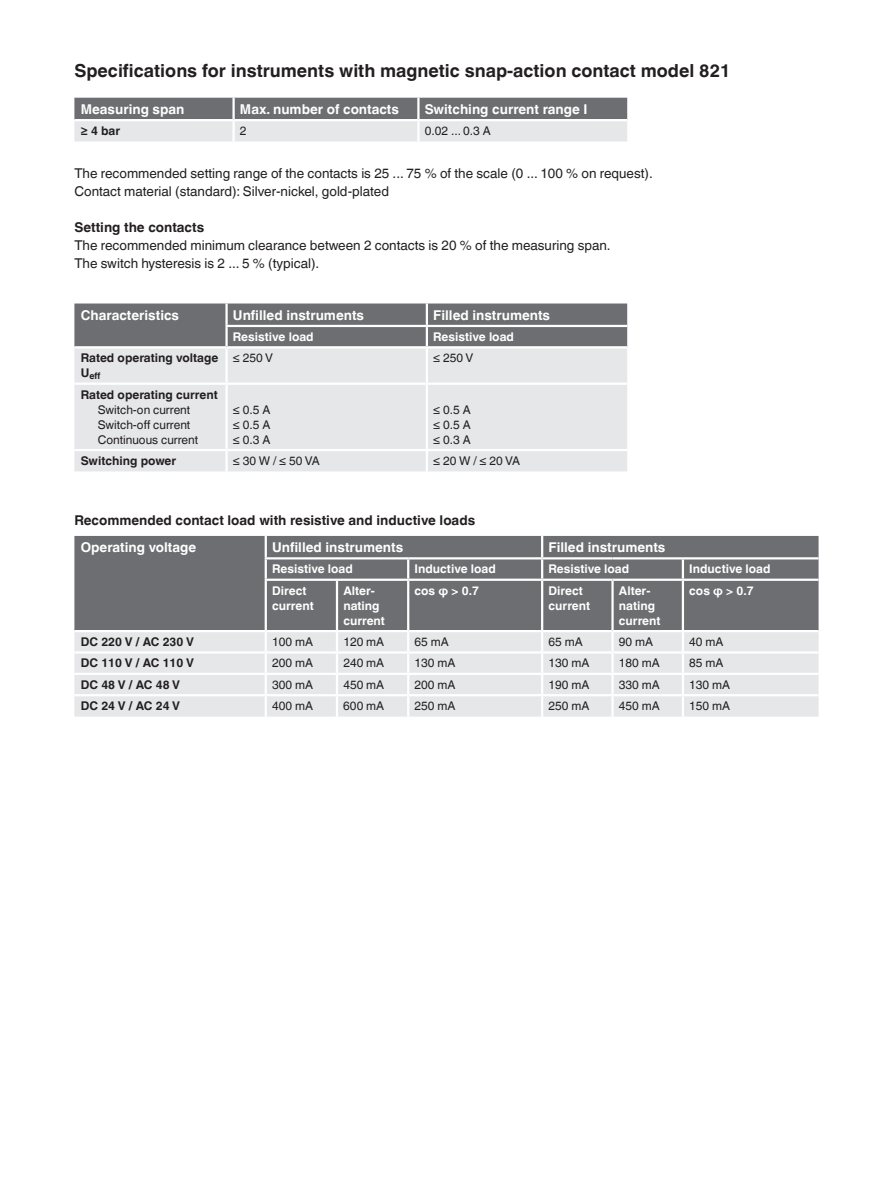
<style>
.page{position:relative;width:893px;height:1188px;background:#fff}
.page>*{position:absolute;margin:0;border:0;box-sizing:border-box;transform-origin:0 0}
.t1{font:700 18px "Helvetica World";color:#231f20}
.t2{font:13.5px/18px "Helvetica World";color:#231f20}
.t3{font:700 13.5px "Helvetica World";color:#fff}
.t4{font:700 13.5px "Helvetica World";color:#231f20}
.t5{font:12px/15px "Helvetica World";color:#231f20;text-align:justify}
.t6{font:700 12px/15px "Helvetica World";color:#fff}
.t7{font:700 12px "Helvetica World";color:#231f20}
.t8{font:700 9px "Helvetica World";color:#231f20}
</style>
<div class="page">
<svg style="left:74px;top:98px;width:553px;height:44px;background:#a9aaad"></svg>
<hr style="left:232px;top:98px;width:3px;height:21px;background:#fff">
<hr style="left:74px;top:119px;width:160px;height:2px;background:#fff">
<hr style="left:234px;top:119px;width:184px;height:2px;background:#fff">
<hr style="left:232px;top:121px;width:3px;height:21px;background:#fff">
<hr style="left:417px;top:121px;width:3px;height:21px;background:#fff">
<hr style="left:417px;top:98px;width:3px;height:21px;background:#fff">
<hr style="left:418px;top:119px;width:209px;height:2px;background:#fff">
<div style="left:74px;top:348px;width:553px;height:123px;background:#e6e7e9"></div>
<hr style="left:227px;top:383px;width:200px;height:2px;background:#fff">
<hr style="left:427px;top:383px;width:200px;height:2px;background:#fff">
<svg style="left:74px;top:304px;width:553px;height:43px;background:#757679"></svg>
<hr style="left:426px;top:348px;width:2px;height:35px;background:#fff">
<hr style="left:227px;top:449px;width:200px;height:2px;background:#fff">
<hr style="left:427px;top:449px;width:200px;height:2px;background:#fff">
<hr style="left:225px;top:348px;width:3px;height:35px;background:#fff">
<hr style="left:74px;top:383px;width:153px;height:2px;background:#fff">
<hr style="left:74px;top:449px;width:153px;height:2px;background:#fff">
<hr style="left:225px;top:385px;width:3px;height:64px;background:#fff">
<hr style="left:225px;top:451px;width:3px;height:20px;background:#fff">
<hr style="left:426px;top:385px;width:2px;height:64px;background:#fff">
<hr style="left:426px;top:451px;width:2px;height:20px;background:#fff">
<hr style="left:74px;top:346px;width:153px;height:2px;background:#fff">
<div style="left:74px;top:536px;width:745px;height:94px;background:#6d6e71"></div>
<div style="left:74px;top:632px;width:745px;height:85px;background:#e6e7e9"></div>
<hr style="left:265px;top:557px;width:72px;height:3px;background:#fff">
<hr style="left:337px;top:557px;width:71px;height:3px;background:#fff">
<hr style="left:408px;top:557px;width:134px;height:3px;background:#fff">
<hr style="left:541px;top:536px;width:2px;height:21px;background:#fff">
<hr style="left:542px;top:557px;width:70px;height:3px;background:#fff">
<hr style="left:612px;top:557px;width:71px;height:3px;background:#fff">
<hr style="left:683px;top:557px;width:136px;height:3px;background:#fff">
<svg style="left:407px;top:560px;width:2px;height:19px"></svg>
<hr style="left:265px;top:579px;width:72px;height:2px;background:#fff">
<hr style="left:337px;top:579px;width:71px;height:2px;background:#fff">
<svg style="left:541px;top:560px;width:2px;height:19px"></svg>
<svg style="left:682px;top:560px;width:2px;height:19px"></svg>
<hr style="left:542px;top:579px;width:70px;height:2px;background:#fff">
<hr style="left:612px;top:579px;width:71px;height:2px;background:#fff">
<hr style="left:336px;top:581px;width:2px;height:49px;background:#fff">
<hr style="left:408px;top:579px;width:134px;height:2px;background:#fff">
<hr style="left:407px;top:581px;width:2px;height:49px;background:#fff">
<hr style="left:541px;top:581px;width:2px;height:49px;background:#fff">
<hr style="left:611px;top:581px;width:3px;height:49px;background:#fff">
<hr style="left:683px;top:579px;width:136px;height:2px;background:#fff">
<hr style="left:682px;top:581px;width:2px;height:49px;background:#fff">
<hr style="left:265px;top:536px;width:2px;height:21px;background:#fff">
<svg style="left:265px;top:560px;width:2px;height:19px"></svg>
<hr style="left:265px;top:581px;width:2px;height:49px;background:#fff">
<hr style="left:611px;top:632px;width:3px;height:19px;background:#fff">
<hr style="left:74px;top:651px;width:192px;height:3px;background:#fff">
<hr style="left:266px;top:651px;width:71px;height:3px;background:#fff">
<hr style="left:337px;top:651px;width:71px;height:3px;background:#fff">
<hr style="left:408px;top:651px;width:134px;height:3px;background:#fff">
<hr style="left:542px;top:651px;width:70px;height:3px;background:#fff">
<hr style="left:612px;top:651px;width:71px;height:3px;background:#fff">
<hr style="left:611px;top:654px;width:3px;height:19px;background:#fff">
<hr style="left:683px;top:651px;width:136px;height:3px;background:#fff">
<hr style="left:74px;top:673px;width:192px;height:2px;background:#fff">
<hr style="left:266px;top:673px;width:71px;height:2px;background:#fff">
<svg style="left:265px;top:632px;width:2px;height:62px"></svg>
<hr style="left:337px;top:673px;width:71px;height:2px;background:#fff">
<svg style="left:336px;top:632px;width:2px;height:62px"></svg>
<hr style="left:408px;top:673px;width:134px;height:2px;background:#fff">
<svg style="left:407px;top:632px;width:2px;height:62px"></svg>
<hr style="left:542px;top:673px;width:70px;height:2px;background:#fff">
<svg style="left:541px;top:632px;width:2px;height:62px"></svg>
<hr style="left:612px;top:673px;width:71px;height:2px;background:#fff">
<hr style="left:611px;top:675px;width:3px;height:19px;background:#fff">
<hr style="left:683px;top:673px;width:136px;height:2px;background:#fff">
<svg style="left:682px;top:632px;width:2px;height:62px"></svg>
<hr style="left:74px;top:694px;width:192px;height:2px;background:#fff">
<hr style="left:266px;top:694px;width:71px;height:2px;background:#fff">
<hr style="left:265px;top:696px;width:2px;height:21px;background:#fff">
<hr style="left:337px;top:694px;width:71px;height:2px;background:#fff">
<hr style="left:336px;top:696px;width:2px;height:21px;background:#fff">
<hr style="left:408px;top:694px;width:134px;height:2px;background:#fff">
<hr style="left:407px;top:696px;width:2px;height:21px;background:#fff">
<hr style="left:542px;top:694px;width:70px;height:2px;background:#fff">
<hr style="left:541px;top:696px;width:2px;height:21px;background:#fff">
<hr style="left:612px;top:694px;width:71px;height:2px;background:#fff">
<hr style="left:611px;top:696px;width:3px;height:21px;background:#fff">
<hr style="left:683px;top:694px;width:136px;height:2px;background:#fff">
<hr style="left:682px;top:696px;width:2px;height:21px;background:#fff">
<h1 class="t1" style="left:74px;top:60px;width:657px">Specifications for instruments with magnetic snap-action contact model 821</h1>
<p class="t3" style="left:81px;top:104px;width:105px">Measuring span</p>
<p class="t3" style="left:240px;top:104px;width:161px">Max. number of contacts</p>
<p class="t3" style="left:425px;top:104px;width:164px">Switching current range I</p>
<p class="t7" style="left:81px;top:124px;width:41px">≥ 4 bar</p>
<p class="t5" style="left:240px;top:125px;width:8px">2</p>
<p class="t5" style="left:425px;top:125px;width:68px">0.02 ... 0.3 A</p>
<p class="t2" style="left:74px;top:164px;width:580px">The recommended setting range of the contacts is 25 ... 75 % of the scale (0 ... 100 % on request).<br>Contact material (standard): Silver-nickel, gold-plated</p>
<p class="t4" style="left:74px;top:222px;width:131px">Setting the contacts</p>
<p class="t2" style="left:74px;top:237px;width:538px">The recommended minimum clearance between 2 contacts is 20 % of the measuring span.<br>The switch hysteresis is 2 ... 5 % (typical).</p>
<p class="t3" style="left:81px;top:310px;width:100px">Characteristics</p>
<p class="t3" style="left:233px;top:307px;width:133px">Unfilled instruments</p>
<p class="t3" style="left:433px;top:310px;width:118px">Filled instruments</p>
<p class="t6" style="left:233px;top:330px;width:82px">Resistive load</p>
<p class="t6" style="left:433px;top:330px;width:82px">Resistive load</p>
<p class="t7" style="left:81px;top:353px;width:139px">Rated operating voltage</p>
<p class="t8" style="left:81px;top:371px;width:21px"><sup>U</sup>eff</p>
<p class="t5" style="left:233px;top:351px;width:42px">≤ 250 V</p>
<p class="t5" style="left:433px;top:351px;width:42px">≤ 250 V</p>
<p class="t7" style="left:81px;top:390px;width:138px">Rated operating current</p>
<p class="t5" style="left:98px;top:403px;width:102px;text-align:left">Switch-on current<br>Switch-off current<br>Continuous current</p>
<p class="t5" style="left:233px;top:402px;width:39px">≤ 0.5 A ≤ 0.5 A ≤ 0.3 A</p>
<p class="t5" style="left:433px;top:402px;width:39px">≤ 0.5 A ≤ 0.5 A ≤ 0.3 A</p>
<p class="t7" style="left:81px;top:456px;width:97px">Switching power</p>
<p class="t5" style="left:233px;top:453px;width:88px">≤ 30 W / ≤ 50 VA</p>
<p class="t5" style="left:433px;top:453px;width:88px">≤ 20 W / ≤ 20 VA</p>
<p class="t4" style="left:74px;top:516px;width:402px">Recommended contact load with resistive and inductive loads</p>
<p class="t3" style="left:81px;top:542px;width:117px">Operating voltage</p>
<p class="t3" style="left:272px;top:539px;width:133px">Unfilled instruments</p>
<p class="t3" style="left:548px;top:542px;width:118px">Filled instruments</p>
<p class="t6" style="left:272px;top:563px;width:82px">Resistive load</p>
<p class="t6" style="left:415px;top:563px;width:83px">Inductive load</p>
<p class="t6" style="left:548px;top:563px;width:82px">Resistive load</p>
<p class="t6" style="left:689px;top:563px;width:83px">Inductive load</p>
<p class="t6" style="left:272px;top:584px;width:43px">Direct current</p>
<p class="t6" style="left:343px;top:584px;width:43px">Alter&shy;nating current</p>
<p class="t6" style="left:415px;top:583px;width:66px">cos ϕ &gt; 0.7</p>
<p class="t6" style="left:548px;top:584px;width:43px">Direct current</p>
<p class="t6" style="left:619px;top:584px;width:43px">Alter&shy;nating current</p>
<p class="t6" style="left:689px;top:583px;width:66px">cos ϕ &gt; 0.7</p>
<p class="t7" style="left:81px;top:637px;width:115px">DC 220 V / AC 230 V</p>
<p class="t5" style="left:272px;top:636px;width:42px">100 mA</p>
<p class="t5" style="left:343px;top:636px;width:42px">120 mA</p>
<p class="t5" style="left:415px;top:636px;width:36px">65 mA</p>
<p class="t5" style="left:548px;top:636px;width:36px">65 mA</p>
<p class="t5" style="left:619px;top:636px;width:36px">90 mA</p>
<p class="t5" style="left:689px;top:636px;width:36px">40 mA</p>
<p class="t7" style="left:81px;top:659px;width:115px">DC 110 V / AC 110 V</p>
<p class="t5" style="left:272px;top:657px;width:42px">200 mA</p>
<p class="t5" style="left:343px;top:657px;width:42px">240 mA</p>
<p class="t5" style="left:415px;top:657px;width:42px">130 mA</p>
<p class="t5" style="left:548px;top:657px;width:42px">130 mA</p>
<p class="t5" style="left:619px;top:657px;width:42px">180 mA</p>
<p class="t5" style="left:689px;top:657px;width:36px">85 mA</p>
<p class="t7" style="left:81px;top:678px;width:101px">DC 48 V / AC 48 V</p>
<p class="t5" style="left:272px;top:678px;width:42px">300 mA</p>
<p class="t5" style="left:343px;top:678px;width:42px">450 mA</p>
<p class="t5" style="left:415px;top:678px;width:42px">200 mA</p>
<p class="t5" style="left:548px;top:678px;width:42px">190 mA</p>
<p class="t5" style="left:619px;top:678px;width:42px">330 mA</p>
<p class="t5" style="left:689px;top:678px;width:42px">130 mA</p>
<p class="t7" style="left:81px;top:699px;width:101px">DC 24 V / AC 24 V</p>
<p class="t5" style="left:272px;top:700px;width:42px">400 mA</p>
<p class="t5" style="left:343px;top:700px;width:42px">600 mA</p>
<p class="t5" style="left:415px;top:700px;width:42px">250 mA</p>
<p class="t5" style="left:548px;top:700px;width:42px">250 mA</p>
<p class="t5" style="left:619px;top:700px;width:42px">450 mA</p>
<p class="t5" style="left:689px;top:700px;width:42px">150 mA</p>
</div>
